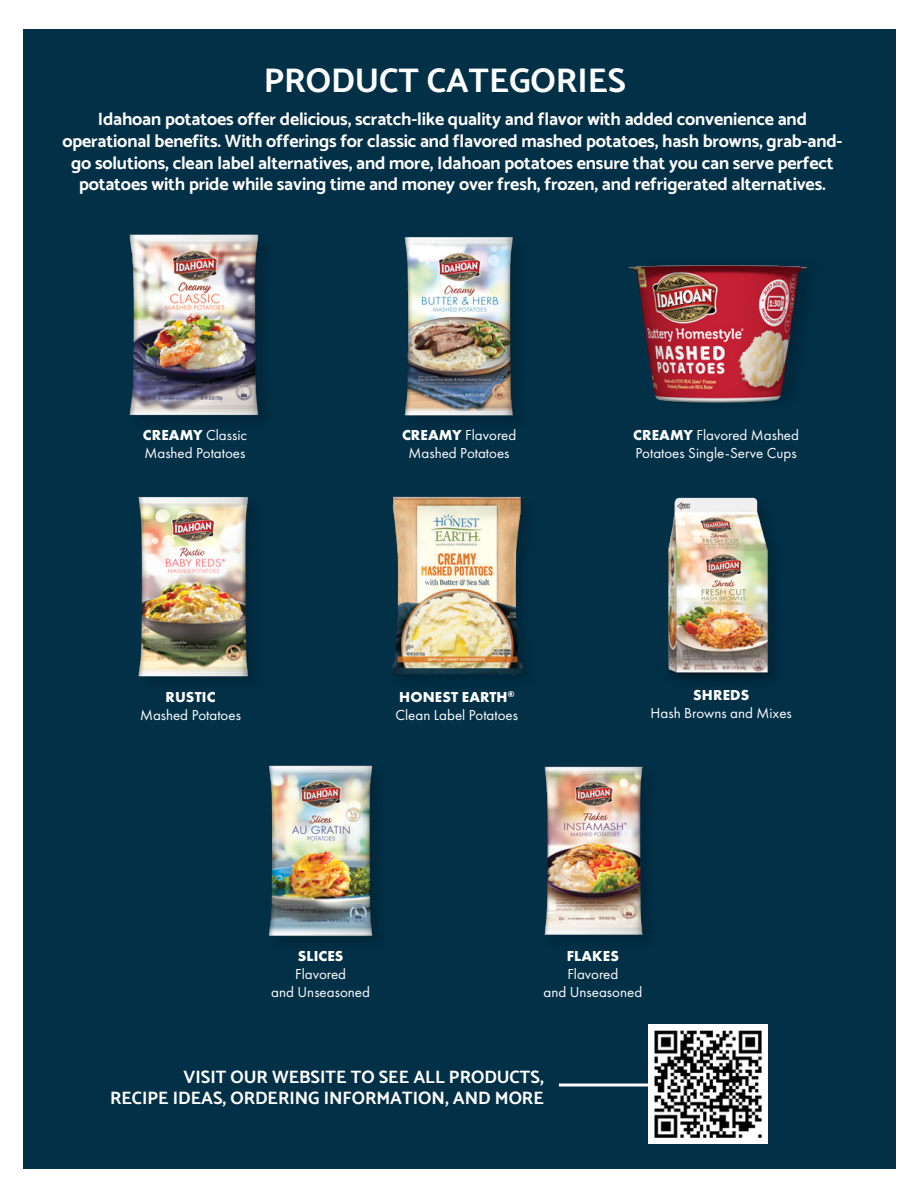
<style>
.page{position:relative;width:918px;height:1188px;background:#fff}
.page>*{position:absolute;margin:0;border:0;box-sizing:border-box;transform-origin:0 0}
.t1{font:700 34.35px "Catamaran";color:#fff}
.t2{font:700 18px/21.6px "Catamaran";letter-spacing:-.01em;color:#fff;text-align:right}
.t3{font:15px/18px "Futura PT";color:#fff}
.t4{font:700 15px "Futura PT";letter-spacing:.01em;color:#fff}
.s1{font-weight:700}
</style>
<div class="page">
<div style="left:23px;top:29px;width:872px;height:1140px;background:#023047"></div>
<img style="left:129px;top:234px;width:133px;height:185px">
<img style="left:404px;top:237px;width:112px;height:183px">
<img style="left:628px;top:265px;width:180px;height:138px">
<img style="left:269px;top:765px;width:107px;height:175px">
<img style="left:544px;top:766px;width:102px;height:173px">
<img style="left:138px;top:497px;width:113px;height:183px">
<img style="left:392px;top:496px;width:133px;height:183px">
<img style="left:668px;top:497px;width:105px;height:183px">
<img style="left:649px;top:1024px;width:118px;height:119px">
<hr style="left:559px;top:1083px;width:90px;height:3px;background:#fff">
<h1 class="t1" style="left:264px;top:54px;width:364px">PRODUCT CATEGORIES</h1>
<p class="t2" style="left:62px;top:108px;width:782px;text-align:center">Idahoan potatoes offer delicious, scratch-like quality and flavor with added convenience and operational benefits. With offerings for classic and flavored mashed potatoes, hash browns, grab-and&shy;go solutions, clean label alternatives, and more, Idahoan potatoes ensure that you can serve perfect potatoes with pride while saving time and money over fresh, frozen, and refrigerated alternatives.</p>
<p class="t3" style="left:143px;top:426px;width:106px"><span class="s1">CREAMY</span> Classic<br>Mashed Potatoes</p>
<p class="t3" style="left:402px;top:426px;width:116px;text-align:center"><span class="s1">CREAMY</span> Flavored<br>Mashed Potatoes</p>
<p class="t3" style="left:633px;top:426px;width:167px"><span class="s1">CREAMY</span> Flavored Mashed<br>Potatoes Single-Serve Cups</p>
<p class="t4" style="left:165px;top:687px;width:52px">RUSTIC</p>
<p class="t3" style="left:140px;top:706px;width:102px">Mashed Potatoes</p>
<p class="t3" style="left:395px;top:688px;width:124px"><span class="s1">HONEST EARTH</span><sup>®<br></sup>Clean Label Potatoes</p>
<p class="t4" style="left:693px;top:685px;width:58px">SHREDS</p>
<p class="t3" style="left:651px;top:704px;width:143px">Hash Browns and Mixes</p>
<p class="t4" style="left:298px;top:946px;width:47px">SLICES</p>
<p class="t3" style="left:271px;top:965px;width:100px;text-align:center">Flavored<br>and Unseasoned</p>
<p class="t4" style="left:567px;top:946px;width:54px">FLAKES</p>
<p class="t3" style="left:544px;top:965px;width:100px;text-align:center">Flavored<br>and Unseasoned</p>
<p class="t2" style="left:110px;top:1065px;width:435px">VISIT OUR WEBSITE TO SEE ALL PRODUCTS,<br>RECIPE IDEAS, ORDERING INFORMATION, AND MORE</p>
</div>
